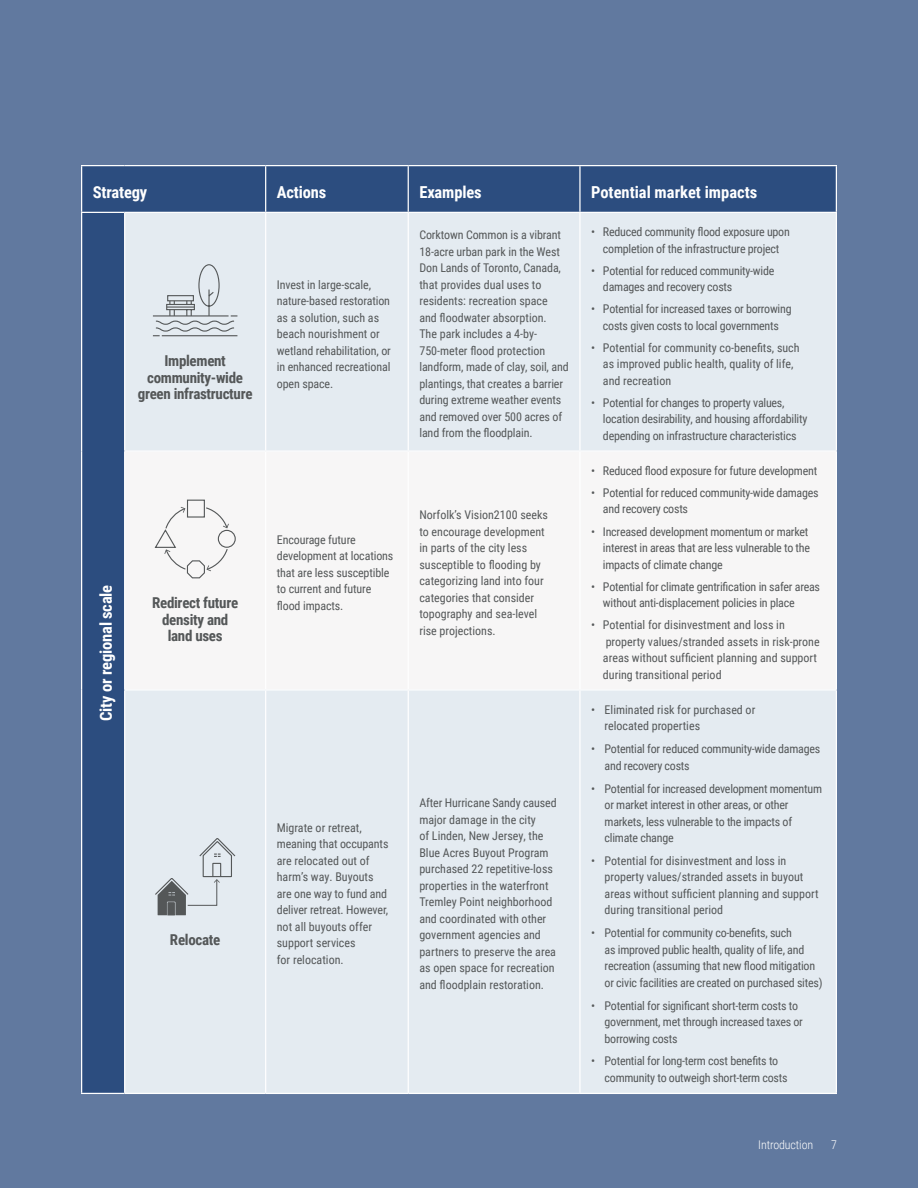
<style>
.page{position:relative;width:918px;height:1188px;background:#61799f}
.page>*{position:absolute;margin:0;border:0;box-sizing:border-box;transform-origin:0 0}
.t1{font:700 16.5px "Roboto Condensed";letter-spacing:-.01em;color:#fff}
.t2{font:700 15px/16.5px "Roboto Condensed";letter-spacing:-.02em;color:#545758;text-align:center}
.t3{font:12px/16.5px "Roboto Condensed";letter-spacing:-.01em;color:#545758}
.t4{font:300 12px "Roboto Condensed";letter-spacing:-.01em;color:#fff}
</style>
<div class="page">
<div style="left:82px;top:166px;width:754px;height:46px;background:#2c4d7f"></div>
<div style="left:82px;top:212px;width:43px;height:881px;background:#2c4d7f"></div>
<div style="left:125px;top:213px;width:711px;height:880px;background:#e4ebf1"></div>
<div style="left:125px;top:452px;width:711px;height:237px;background:#f7f6f6"></div>
<hr style="left:408px;top:213px;width:1px;height:238px;background:#fff">
<hr style="left:579px;top:213px;width:2px;height:238px;background:#fff">
<hr style="left:266px;top:451px;width:142px;height:1px;background:#fff">
<hr style="left:408px;top:451px;width:172px;height:1px;background:#fff">
<hr style="left:408px;top:452px;width:1px;height:237px;background:#fff">
<hr style="left:580px;top:451px;width:257px;height:1px;background:#fff">
<hr style="left:579px;top:452px;width:2px;height:237px;background:#fff">
<hr style="left:266px;top:689px;width:142px;height:2px;background:#fff">
<hr style="left:408px;top:689px;width:172px;height:2px;background:#fff">
<hr style="left:408px;top:691px;width:1px;height:402px;background:#fff">
<hr style="left:580px;top:689px;width:257px;height:2px;background:#fff">
<hr style="left:579px;top:691px;width:2px;height:402px;background:#fff">
<hr style="left:81px;top:1093px;width:44px;height:1px;background:#fff">
<hr style="left:266px;top:1093px;width:142px;height:1px;background:#fff">
<hr style="left:408px;top:1093px;width:172px;height:1px;background:#fff">
<hr style="left:580px;top:1093px;width:257px;height:1px;background:#fff">
<hr style="left:836px;top:213px;width:1px;height:238px;background:#fff">
<hr style="left:836px;top:452px;width:1px;height:237px;background:#fff">
<hr style="left:836px;top:691px;width:1px;height:402px;background:#fff">
<hr style="left:81px;top:165px;width:44px;height:1px;background:#fff">
<hr style="left:125px;top:165px;width:141px;height:1px;background:#fff">
<hr style="left:266px;top:165px;width:142px;height:1px;background:#fff">
<hr style="left:266px;top:212px;width:142px;height:1px;background:#fff">
<hr style="left:408px;top:165px;width:172px;height:1px;background:#fff">
<hr style="left:408px;top:166px;width:1px;height:46px;background:#fff">
<hr style="left:408px;top:212px;width:172px;height:1px;background:#fff">
<hr style="left:81px;top:166px;width:1px;height:46px;background:#fff">
<hr style="left:265px;top:166px;width:1px;height:46px;background:#fff">
<hr style="left:580px;top:165px;width:257px;height:1px;background:#fff">
<hr style="left:579px;top:166px;width:2px;height:46px;background:#fff">
<hr style="left:836px;top:166px;width:1px;height:46px;background:#fff">
<hr style="left:81px;top:212px;width:44px;height:1px;background:#fff">
<hr style="left:81px;top:213px;width:1px;height:238px;background:#fff">
<hr style="left:125px;top:212px;width:141px;height:1px;background:#fff">
<hr style="left:124px;top:213px;width:1px;height:238px;background:#fff">
<hr style="left:265px;top:213px;width:1px;height:238px;background:#fff">
<hr style="left:580px;top:212px;width:257px;height:1px;background:#fff">
<hr style="left:81px;top:451px;width:1px;height:239px;background:#fff">
<hr style="left:124px;top:451px;width:142px;height:1px;background:#fff">
<hr style="left:124px;top:452px;width:1px;height:237px;background:#fff">
<hr style="left:265px;top:452px;width:1px;height:237px;background:#fff">
<hr style="left:81px;top:690px;width:1px;height:403px;background:#fff">
<hr style="left:124px;top:689px;width:142px;height:2px;background:#fff">
<hr style="left:124px;top:691px;width:1px;height:402px;background:#fff">
<hr style="left:265px;top:691px;width:1px;height:402px;background:#fff">
<hr style="left:125px;top:1093px;width:141px;height:1px;background:#fff">
<svg style="left:152px;top:264px;width:87px;height:73px;background:#d3dadf"></svg>
<hr style="left:167px;top:306px;width:27px;height:2px;background:#545758">
<svg style="left:154px;top:499px;width:82px;height:80px;background:#ecebeb"></svg>
<svg style="left:154px;top:837px;width:83px;height:79px;background:#cbd2d7"></svg>
<h1 class="t1" style="left:93px;top:180px;width:56px">Strategy</h1>
<h1 class="t1" style="left:277px;top:180px;width:51px">Actions</h1>
<h1 class="t1" style="left:419px;top:180px;width:64px">Examples</h1>
<h1 class="t1" style="left:591px;top:180px;width:168px">Potential market impacts</h1>
<p class="t2" style="left:138px;top:352px;width:116px">Implement community-wide green infrastructure</p>
<p class="t3" style="left:277px;top:276px;width:116px">Invest in large-scale, nature-based restoration as a solution, such as beach nourishment or wetland rehabilitation, or in enhanced recreational open space.</p>
<h1 class="t1" style="left:94px;top:721px;width:138px;rotate:-90deg">City or regional scale</h1>
<p class="t2" style="left:152px;top:594px;width:88px">Redirect future density and land uses</p>
<p class="t3" style="left:277px;top:531px;width:118px">Encourage future development at locations that are less susceptible to current and future flood impacts.</p>
<p class="t2" style="left:170px;top:931px;width:52px">Relocate</p>
<p class="t3" style="left:277px;top:819px;width:113px">Migrate or retreat, meaning that occupants are relocated out of harm’s way. Buyouts are one way to fund and deliver retreat. However, not all buyouts offer support services<br>for relocation.</p>
<p class="t3" style="left:419px;top:226px;width:151px">Corktown Common is a vibrant<br>18-acre urban park in the West<br>Don Lands of Toronto, Canada, that provides dual uses to residents: recreation space<br>and floodwater absorption.<br>The park includes a 4-by-<br>750-meter flood protection landform, made of clay, soil, and plantings, that creates a barrier during extreme weather events and removed over 500 acres of land from the floodplain.</p>
<p class="t3" style="left:591px;top:223px;width:200px;text-align:center">• Reduced community flood exposure upon completion of the infrastructure project</p>
<p class="t3" style="left:603px;top:262px;width:173px;text-indent:-12px">• Potential for reduced community-wide damages and recovery costs</p>
<p class="t3" style="left:591px;top:300px;width:202px;text-align:center">• Potential for increased taxes or borrowing costs given costs to local governments</p>
<p class="t3" style="left:603px;top:339px;width:198px;text-indent:-12px">• Potential for community co-benefits, such as improved public health, quality of life, and recreation</p>
<p class="t3" style="left:603px;top:394px;width:206px;text-indent:-12px">• Potential for changes to property values, location desirability, and housing affordability depending on infrastructure characteristics</p>
<p class="t3" style="left:419px;top:506px;width:130px">Norfolk’s Vision2100 seeks to encourage development in parts of the city less susceptible to flooding by categorizing land into four categories that consider topography and sea-level rise projections.</p>
<p class="t3" style="left:419px;top:794px;width:139px">After Hurricane Sandy caused major damage in the city<br>of Linden, New Jersey, the<br>Blue Acres Buyout Program purchased 22 repetitive-loss properties in the waterfront<br>Tremley Point neighborhood and coordinated with other government agencies and partners to preserve the area as open space for recreation and floodplain restoration.</p>
<p class="t3" style="left:591px;top:462px;width:228px">• Reduced flood exposure for future development</p>
<p class="t3" style="left:603px;top:484px;width:217px;text-indent:-12px">• Potential for reduced community-wide damages and recovery costs</p>
<p class="t3" style="left:603px;top:523px;width:209px;text-indent:-12px">• Increased development momentum or market interest in areas that are less vulnerable to the impacts of climate change</p>
<p class="t3" style="left:603px;top:578px;width:219px;text-indent:-12px">• Potential for climate gentrification in safer areas without anti-displacement policies in place</p>
<p class="t3" style="left:603px;top:616px;width:218px;text-indent:-12px">• Potential for disinvestment and loss in property values/stranded assets in risk-prone areas without sufficient planning and support during transitional period</p>
<p class="t3" style="left:605px;top:701px;width:152px;text-indent:-14px">• Eliminated risk for purchased or relocated properties</p>
<p class="t3" style="left:605px;top:740px;width:217px;text-indent:-14px">• Potential for reduced community-wide damages and recovery costs</p>
<p class="t3" style="left:605px;top:780px;width:219px;text-indent:-14px">• Potential for increased development momentum or market interest in other areas, or other markets, less vulnerable to the impacts of climate change</p>
<p class="t3" style="left:605px;top:852px;width:216px;text-indent:-14px">• Potential for disinvestment and loss in property values/stranded assets in buyout areas without sufficient planning and support during transitional period</p>
<p class="t3" style="left:605px;top:924px;width:219px;text-indent:-13px">• Potential for community co-benefits, such<br>as improved public health, quality of life, and recreation (assuming that new flood mitigation or civic facilities are created on purchased sites)</p>
<p class="t3" style="left:605px;top:997px;width:200px;text-indent:-14px">• Potential for significant short-term costs to government, met through increased taxes or borrowing costs</p>
<p class="t3" style="left:605px;top:1053px;width:184px;text-indent:-14px">• Potential for long-term cost benefits to community to outweigh short-term costs</p>
<p class="t4" style="left:758px;top:1136px;width:57px">Introduction</p>
<p class="t4" style="left:831px;top:1136px;width:7px">7</p>
</div>
